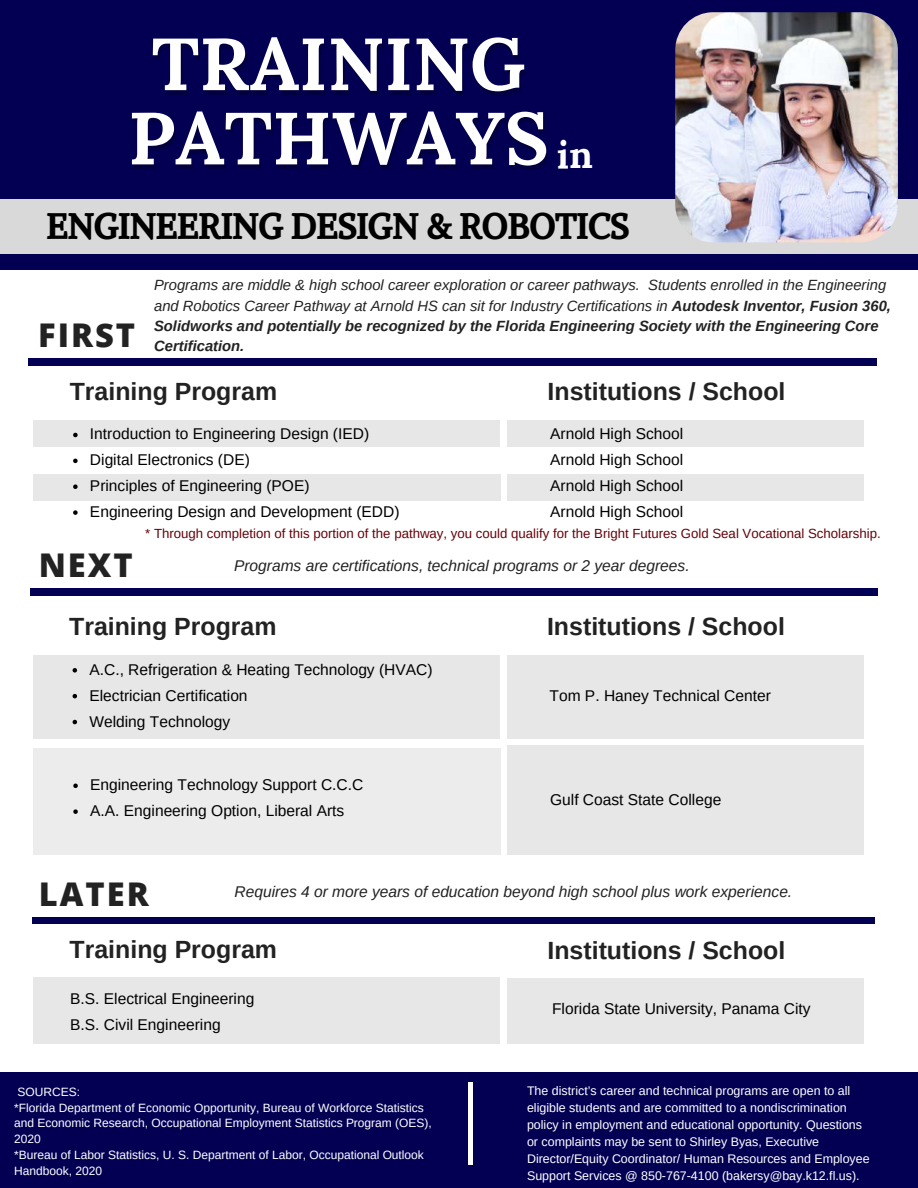
<style>
.page{position:relative;width:918px;height:1188px;background:#fff}
.page>*{position:absolute;margin:0;border:0;box-sizing:border-box;transform-origin:0 0}
.t1{font:700 73.65px/74.2px "Lora";color:#fff;text-align:center}
.t2{font:34.2px "CA Generated";color:#000}
.t3{font:800 32.7px "Open Sans";letter-spacing:.06em;color:#222}
.t4{font:700 24.9px "Arimo";color:#222}
.t5{font:15.6px/25.8px "Arimo";color:#000}
.t6{font:italic 15.6px "Arimo";color:#222}
.t7{font:italic 14.85px/20.2px "Arimo";color:#222}
.t8{font:13.2px "Arimo";color:#660009}
.t9{font:12.45px/16.8px "Arimo";color:#fff}
.t10{font:12px/15.8px "Arimo";color:#fff}
.s1{font-size:37.35px}
.s2{font-weight:700}
</style>
<div class="page">
<div style="left:33px;top:420px;width:466px;height:26px;background:#e7e7e7"></div>
<div style="left:508px;top:421px;width:356px;height:26px;background:#e7e7e7"></div>
<div style="left:508px;top:475px;width:356px;height:26px;background:#e7e7e7"></div>
<div style="left:0;top:0;width:918px;height:269px;background:#030054"></div>
<div style="left:0;top:200px;width:918px;height:54px;background:#d9d9d9"></div>
<div style="left:0;top:1072px;width:918px;height:116px;background:#030054"></div>
<div style="left:33px;top:474px;width:468px;height:26px;background:#e7e7e7"></div>
<svg style="left:73px;top:433px;width:5px;height:4px"></svg>
<svg style="left:73px;top:459px;width:5px;height:4px"></svg>
<svg style="left:73px;top:484px;width:5px;height:5px"></svg>
<svg style="left:73px;top:510px;width:5px;height:5px"></svg>
<div style="left:28px;top:358px;width:848px;height:7px;background:#030054"></div>
<div style="left:30px;top:589px;width:848px;height:6px;background:#030054"></div>
<div style="left:33px;top:917px;width:842px;height:7px;background:#030054"></div>
<div style="left:468px;top:1083px;width:5px;height:82px;background:#fff"></div>
<div style="left:33px;top:978px;width:466px;height:66px;background:#e7e7e7"></div>
<div style="left:507px;top:979px;width:357px;height:65px;background:#e7e7e7"></div>
<div style="left:33px;top:656px;width:466px;height:82px;background:#e7e7e7"></div>
<div style="left:507px;top:656px;width:357px;height:82px;background:#e7e7e7"></div>
<div style="left:507px;top:746px;width:357px;height:109px;background:#e7e7e7"></div>
<div style="left:33px;top:748px;width:468px;height:107px;background:#ececec"></div>
<svg style="left:73px;top:668px;width:4px;height:5px"></svg>
<svg style="left:73px;top:694px;width:4px;height:4px"></svg>
<svg style="left:73px;top:720px;width:4px;height:4px"></svg>
<svg style="left:73px;top:784px;width:5px;height:4px"></svg>
<svg style="left:73px;top:809px;width:5px;height:5px"></svg>
<img style="left:675px;top:12px;width:223px;height:230px;border-radius:38px">
<h1 class="t1" style="left:128px;top:26px;width:466px">TRAINING<br>PATHWAYS <span class="s1">in</span></h1>
<h2 class="t2" style="left:47px;top:204px;width:584px">ENGINEERING DESIGN &amp; ROBOTICS</h2>
<h3 class="t3" style="left:38px;top:312px;width:99px">FIRST</h3>
<p class="t7" style="left:154px;top:275px;width:738px">Programs are middle &amp; high school career exploration or career pathways. Students enrolled in the Engineering and Robotics Career Pathway at Arnold HS can sit for Industry Certifications in <span class="s2">Autodesk Inventor, Fusion 360, Solidworks and potentially be recognized by the Florida Engineering Society with the Engineering Core Certification.</span></p>
<h3 class="t4" style="left:70px;top:377px;width:209px">Training Program</h3>
<h3 class="t4" style="left:548px;top:377px;width:239px">Institutions / School</h3>
<p class="t5" style="left:550px;top:421px;width:135px;text-align:justify">Arnold High School Arnold High School Arnold High School Arnold High School</p>
<p class="t5" style="left:90px;top:421px;width:311px">Introduction to Engineering Design (IED)<br>Digital Electronics (DE)<br>Principles of Engineering (POE)<br>Engineering Design and Development (EDD)</p>
<h3 class="t3" style="left:39px;top:543px;width:95px">NEXT</h3>
<p class="t8" style="left:145px;top:527px;width:737px">* Through completion of this portion of the pathway, you could qualify for the Bright Futures Gold Seal Vocational Scholarship.</p>
<p class="t6" style="left:234px;top:556px;width:457px">Programs are certifications, technical programs or 2 year degrees.</p>
<h3 class="t4" style="left:69px;top:612px;width:209px">Training Program</h3>
<h3 class="t4" style="left:547px;top:613px;width:239px">Institutions / School</h3>
<p class="t5" style="left:89px;top:656px;width:345px">A.C., Refrigeration &amp; Heating Technology (HVAC)<br>Electrician Certification<br>Welding Technology</p>
<p class="t5" style="left:90px;top:772px;width:275px">Engineering Technology Support C.C.C<br>A.A. Engineering Option, Liberal Arts</p>
<p class="t5" style="left:550px;top:683px;width:223px">Tom P. Haney Technical Center</p>
<p class="t5" style="left:550px;top:787px;width:173px">Gulf Coast State College</p>
<h3 class="t3" style="left:39px;top:871px;width:111px">LATER</h3>
<p class="t6" style="left:235px;top:883px;width:559px">Requires 4 or more years of education beyond high school plus work experience.</p>
<h3 class="t4" style="left:70px;top:936px;width:209px">Training Program</h3>
<h3 class="t4" style="left:548px;top:936px;width:239px">Institutions / School</h3>
<p class="t5" style="left:552px;top:995px;width:260px">Florida State University, Panama City</p>
<p class="t5" style="left:70px;top:986px;width:186px">B.S. Electrical Engineering<br>B.S. Civil Engineering</p>
<p class="t10" style="left:14px;top:1084px;width:419px">SOURCES:<br>*Florida Department of Economic Opportunity, Bureau of Workforce Statistics and Economic Research, Occupational Employment Statistics Program (OES), 2020<br>*Bureau of Labor Statistics, U. S. Department of Labor, Occupational Outlook Handbook, 2020</p>
<p class="t9" style="left:527px;top:1082px;width:344px">The district’s career and technical programs are open to all eligible students and are committed to a nondiscrimination policy in employment and educational opportunity. Questions or complaints may be sent to Shirley Byas, Executive Director/Equity Coordinator/ Human Resources and Employee Support Services @ 850-767-4100 (bakersy@bay.k12.fl.us).</p>
</div>
